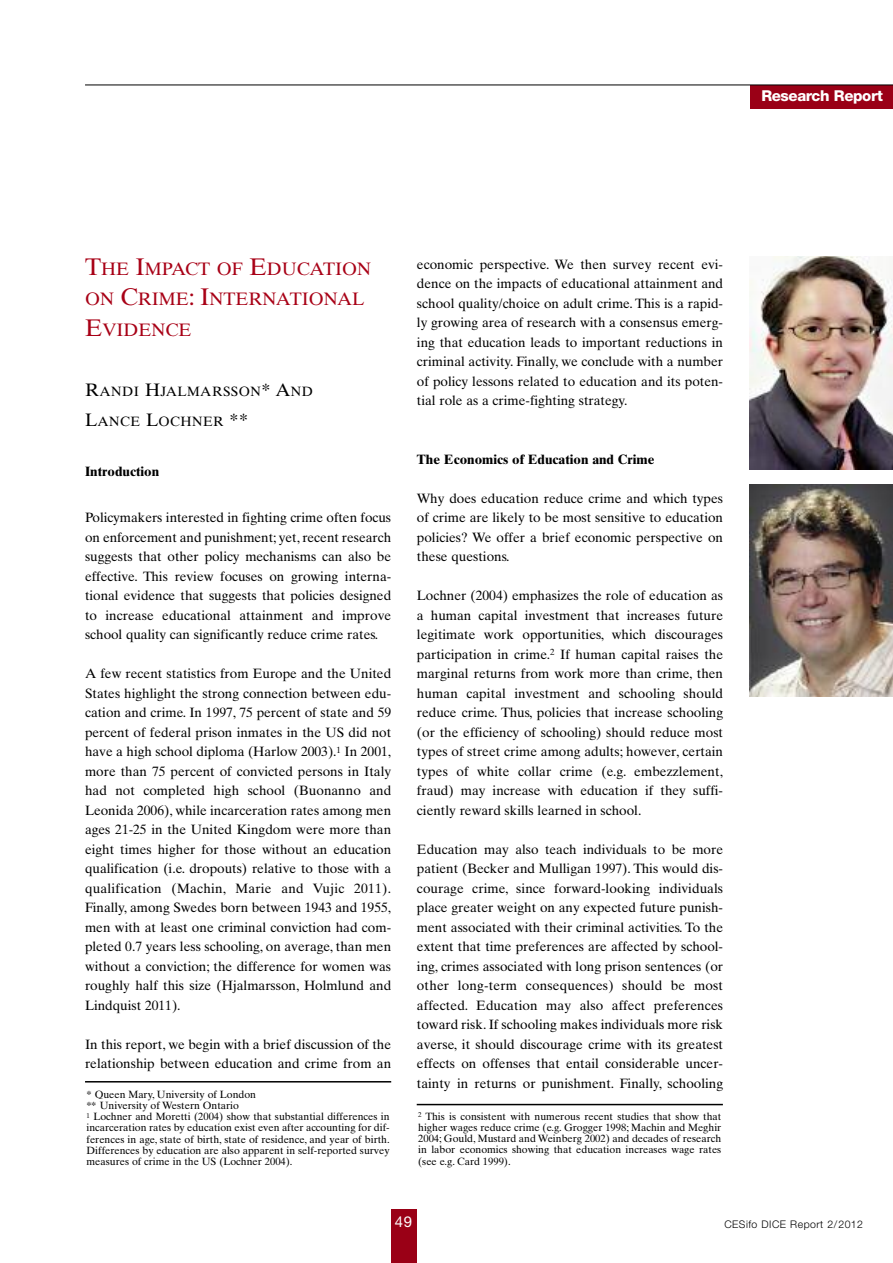
<style>
.page{position:relative;width:893px;height:1263px;background:#fff}
.page>*{position:absolute;margin:0;border:0;box-sizing:border-box;transform-origin:0 0}
.t1{font:18px/30.3px "Times Ten";color:#a80016}
.t2{font:800 15px "Helvetica Neue LT Std";letter-spacing:-.025em;color:#fff}
.t3{font:15px "Helvetica Neue LT Std";color:#fff}
.t4{font:13.5px/19.5px "Times Ten";color:#000;text-align:justify}
.t5{font:700 13.5px "Times Ten";color:#000}
.t6{font:13.5px "Times Ten";letter-spacing:.035em;color:#000}
.t7{font:10.5px/11.2px "Times Ten";color:#000}
.t8{font:300 10.5px "Helvetica Neue";letter-spacing:.045em;color:#000}
.s1{font-size:24px}
.s2{font-size:18px}
</style>
<div class="page">
<div style="left:750px;top:85px;width:143px;height:24px;background:#9a0016"></div>
<hr style="left:85px;top:85px;width:808px;height:1px;background:#000">
<div style="left:391px;top:1209px;width:25px;height:54px;background:#9a0016"></div>
<hr style="left:85px;top:1081px;width:306px;height:1px;background:#000">
<img style="left:750px;top:257px;width:143px;height:212px">
<img style="left:750px;top:484px;width:143px;height:213px">
<hr style="left:417px;top:1104px;width:306px;height:1px;background:#000">
<p class="t2" style="left:761px;top:90px;width:123px">Research Report</p>
<h1 class="t1" style="left:85px;top:255px;width:288px"><span class="s1">T</span>HE <span class="s1">I</span>MPACT OF <span class="s1">E</span>DUCATION<br>ON <span class="s1">C</span>RIME<span class="s1">: I</span>NTERNATIONAL<br><span class="s1">E</span>VIDENCE</h1>
<p class="t6" style="left:85px;top:386px;width:230px"><span class="s2">R</span>ANDI <span class="s2">H</span>JALMARSSON<span class="s2">* A</span>ND</p>
<p class="t6" style="left:85px;top:417px;width:164px"><span class="s2">L</span>ANCE <span class="s2">L</span>OCHNER <span class="s2">**</span></p>
<p class="t5" style="left:85px;top:467px;width:76px">Introduction</p>
<p class="t4" style="left:85px;top:509px;width:308px">Policymakers interested in fighting crime often focus on enforcement and punishment; yet, recent research suggests that other policy mechanisms can also be effective. This review focuses on growing interna&shy;tional evidence that suggests that policies designed to increase educational attainment and improve school quality can significantly reduce crime rates.</p>
<p class="t4" style="left:85px;top:665px;width:308px">A few recent statistics from Europe and the United States highlight the strong connection between edu&shy;cation and crime. In 1997, 75 percent of state and 59 percent of federal prison inmates in the US did not have a high school diploma (Harlow 2003).<sup>1</sup> In 2001, more than 75 percent of convicted persons in Italy had not completed high school (Buonanno and Leonida 2006), while incarceration rates among men ages 21-25 in the United Kingdom were more than eight times higher for those without an education qualification (i.e. dropouts) relative to those with a qualification (Machin, Marie and Vujic 2011).<br>Finally, among Swedes born between 1943 and 1955, men with at least one criminal conviction had com&shy;pleted 0.7 years less schooling, on average, than men without a conviction; the difference for women was roughly half this size (Hjalmarsson, Holmlund and Lindquist 2011).</p>
<p class="t4" style="left:85px;top:1035px;width:308px">In this report, we begin with a brief discussion of the relationship between education and crime from an</p>
<p class="t7" style="left:87px;top:1089px;width:305px">* Queen Mary, University of London<br>** University of Western Ontario<br><sup>1</sup> Lochner and Moretti (2004) show that substantial differences in incarceration rates by education exist even after accounting for dif&shy;ferences in age, state of birth, state of residence, and year of birth.<br>Differences by education are also apparent in self-reported survey measures of crime in the US (Lochner 2004).</p>
<p class="t4" style="left:417px;top:256px;width:308px">economic perspective. We then survey recent evi&shy;dence on the impacts of educational attainment and school quality/choice on adult crime. This is a rapid&shy;ly growing area of research with a consensus emerg&shy;ing that education leads to important reductions in criminal activity. Finally, we conclude with a number of policy lessons related to education and its poten&shy;tial role as a crime-fighting strategy.</p>
<p class="t5" style="left:417px;top:454px;width:239px">The Economics of Education and Crime</p>
<p class="t4" style="left:417px;top:490px;width:308px">Why does education reduce crime and which types of crime are likely to be most sensitive to education policies? We offer a brief economic perspective on these questions.</p>
<p class="t4" style="left:417px;top:587px;width:308px">Lochner (2004) emphasizes the role of education as a human capital investment that increases future legitimate work opportunities, which discourages participation in crime.<sup>2</sup> If human capital raises the marginal returns from work more than crime, then human capital investment and schooling should reduce crime. Thus, policies that increase schooling (or the efficiency of schooling) should reduce most types of street crime among adults; however, certain types of white collar crime (e.g. embezzlement, fraud) may increase with education if they suffi&shy;ciently reward skills learned in school.</p>
<p class="t4" style="left:417px;top:841px;width:308px">Education may also teach individuals to be more patient (Becker and Mulligan 1997). This would dis&shy;courage crime, since forward-looking individuals place greater weight on any expected future punish&shy;ment associated with their criminal activities. To the extent that time preferences are affected by school&shy;ing, crimes associated with long prison sentences (or other long-term consequences) should be most affected. Education may also affect preferences toward risk. If schooling makes individuals more risk averse, it should discourage crime with its greatest effects on offenses that entail considerable uncer&shy;tainty in returns or punishment. Finally, schooling</p>
<p class="t7" style="left:418px;top:1111px;width:305px;text-align:justify"><sup>2</sup> This is consistent with numerous recent studies that show that higher wages reduce crime (e.g. Grogger 1998; Machin and Meghir 2004; Gould, Mustard and Weinberg 2002) and decades of research in labor economics showing that education increases wage rates (see e.g. Card 1999).</p>
<p class="t3" style="left:395px;top:1216px;width:19px">49</p>
<p class="t8" style="left:724px;top:1218px;width:140px">CESifo DICE Report 2/2012</p>
</div>
